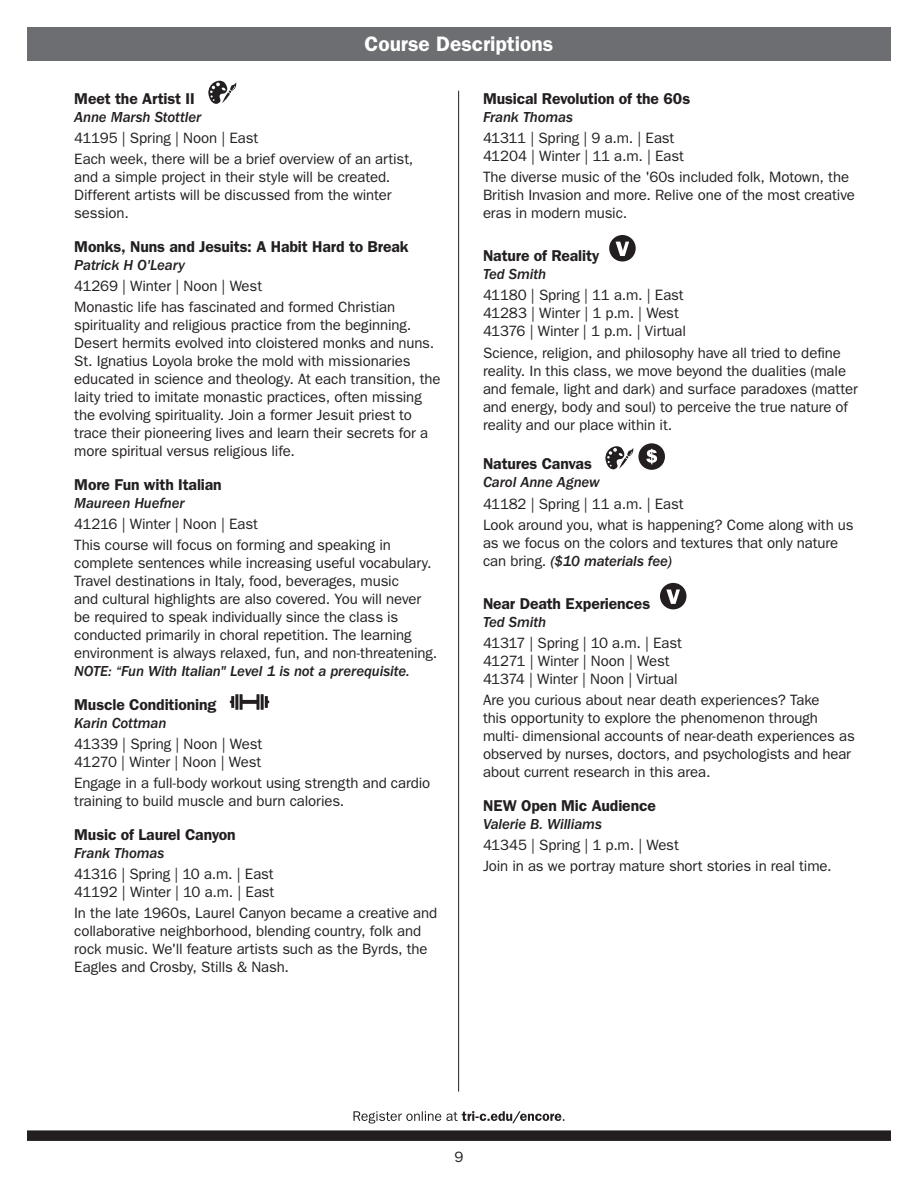
<style>
.page{position:relative;width:918px;height:1188px;background:#fff}
.page>*{position:absolute;margin:0;border:0;box-sizing:border-box;transform-origin:0 0}
.t1{font:600 21px "ITC Franklin Gothic Std";letter-spacing:-.005em;color:#fff}
.CD_-_Bold_Title{font:600 15.75px "ITC Franklin Gothic Std";letter-spacing:-.01em;color:#231f20}
.CD_-_Description{font:15px/18px "ITC Franklin Gothic Std";letter-spacing:-.01em;color:#231f20}
.CD_-_Instructor{font:15px "ITC Franklin Gothic Std Med It";letter-spacing:-.01em;color:#231f20}
.s1{font-family:"ITC Franklin Gothic Std Med It"}
</style>
<div class="page">
<svg style="left:353px;top:1111px;width:211px;height:13px"></svg>
<div style="left:27px;top:1130px;width:864px;height:11px;background:#231f20"></div>
<div style="left:27px;top:27px;width:864px;height:33px;background:#6d6e71"></div>
<hr style="left:458px;top:91px;width:1px;height:1001px;background:#231f20">
<svg style="left:208px;top:81px;width:28px;height:23px"></svg>
<svg style="left:230px;top:694px;width:39px;height:16px"></svg>
<svg style="left:609px;top:235px;width:27px;height:27px"></svg>
<svg style="left:605px;top:443px;width:60px;height:27px"></svg>
<svg style="left:660px;top:583px;width:27px;height:26px"></svg>
<h1 class="t1" style="left:365px;top:31px;width:190px">Course Descriptions</h1>
<p class="CD_-_Bold_Title" style="left:74px;top:89px;width:122px">Meet the Artist II</p>
<p class="CD_-_Instructor" style="left:74px;top:109px;width:129px">Anne Marsh Stottler</p>
<p class="CD_-_Description" style="left:74px;top:129px;width:185px">41195 | Spring | Noon | East</p>
<p class="CD_-_Description" style="left:74px;top:150px;width:341px">Each week, there will be a brief overview of an artist, and a simple project in their style will be created.<br>Different artists will be discussed from the winter session.</p>
<p class="CD_-_Bold_Title" style="left:74px;top:237px;width:336px">Monks, Nuns and Jesuits: A Habit Hard to Break</p>
<p class="CD_-_Instructor" style="left:74px;top:257px;width:112px">Patrick H O'Leary</p>
<p class="CD_-_Description" style="left:74px;top:277px;width:189px">41269 | Winter | Noon | West</p>
<p class="CD_-_Description" style="left:74px;top:298px;width:368px">Monastic life has fascinated and formed Christian spirituality and religious practice from the beginning.<br>Desert hermits evolved into cloistered monks and nuns.<br>St. Ignatius Loyola broke the mold with missionaries educated in science and theology. At each transition, the laity tried to imitate monastic practices, often missing the evolving spirituality. Join a former Jesuit priest to trace their pioneering lives and learn their secrets for a more spiritual versus religious life.</p>
<p class="CD_-_Bold_Title" style="left:74px;top:475px;width:149px">More Fun with Italian</p>
<p class="CD_-_Instructor" style="left:74px;top:494px;width:112px">Maureen Huefner</p>
<p class="CD_-_Description" style="left:74px;top:515px;width:185px">41216 | Winter | Noon | East</p>
<p class="CD_-_Description" style="left:74px;top:536px;width:365px">This course will focus on forming and speaking in complete sentences while increasing useful vocabulary.<br>Travel destinations in Italy, food, beverages, music<br>and cultural highlights are also covered. You will never be required to speak individually since the class is conducted primarily in choral repetition. The learning environment is always relaxed, fun, and non-threatening.<br><span class="s1">NOTE: “Fun With Italian" Level 1 is not a prerequisite.</span></p>
<p class="CD_-_Bold_Title" style="left:74px;top:695px;width:144px">Muscle Conditioning</p>
<p class="CD_-_Instructor" style="left:74px;top:714px;width:94px">Karin Cottman</p>
<p class="CD_-_Description" style="left:74px;top:735px;width:189px">41339 | Spring | Noon | West<br>41270 | Winter | Noon | West</p>
<p class="CD_-_Description" style="left:74px;top:774px;width:358px">Engage in a full-body workout using strength and cardio training to build muscle and burn calories.</p>
<p class="CD_-_Bold_Title" style="left:74px;top:825px;width:163px">Music of Laurel Canyon</p>
<p class="CD_-_Instructor" style="left:74px;top:844px;width:92px">Frank Thomas</p>
<p class="CD_-_Description" style="left:74px;top:865px;width:202px">41316 | Spring | 10 a.m. | East<br>41192 | Winter | 10 a.m. | East</p>
<p class="CD_-_Description" style="left:74px;top:904px;width:365px">In the late 1960s, Laurel Canyon became a creative and collaborative neighborhood, blending country, folk and rock music. We'll feature artists such as the Byrds, the Eagles and Crosby, Stills &amp; Nash.</p>
<p class="CD_-_Bold_Title" style="left:483px;top:89px;width:209px">Musical Revolution of the 60s</p>
<p class="CD_-_Instructor" style="left:483px;top:108px;width:92px">Frank Thomas</p>
<p class="CD_-_Description" style="left:483px;top:129px;width:202px">41311 | Spring | 9 a.m. | East<br>41204 | Winter | 11 a.m. | East</p>
<p class="CD_-_Description" style="left:483px;top:168px;width:373px">The diverse music of the '60s included folk, Motown, the<br>British Invasion and more. Relive one of the most creative eras in modern music.</p>
<p class="CD_-_Bold_Title" style="left:483px;top:246px;width:118px">Nature of Reality</p>
<p class="CD_-_Instructor" style="left:483px;top:266px;width:65px">Ted Smith</p>
<p class="CD_-_Description" style="left:483px;top:286px;width:205px">41180 | Spring | 11 a.m. | East<br>41283 | Winter | 1 p.m. | West<br>41376 | Winter | 1 p.m. | Virtual</p>
<p class="CD_-_Description" style="left:483px;top:344px;width:376px">Science, religion, and philosophy have all tried to define reality. In this class, we move beyond the dualities (male and female, light and dark) and surface paradoxes (matter and energy, body and soul) to perceive the true nature of reality and our place within it.</p>
<p class="CD_-_Bold_Title" style="left:483px;top:455px;width:110px">Natures Canvas</p>
<p class="CD_-_Instructor" style="left:483px;top:474px;width:118px">Carol Anne Agnew</p>
<p class="CD_-_Description" style="left:483px;top:495px;width:202px">41182 | Spring | 11 a.m. | East</p>
<p class="CD_-_Description" style="left:483px;top:516px;width:372px">Look around you, what is happening? Come along with us as we focus on the colors and textures that only nature can bring. <span class="s1">($10 materials fee)</span></p>
<p class="CD_-_Bold_Title" style="left:483px;top:594px;width:169px">Near Death Experiences</p>
<p class="CD_-_Instructor" style="left:483px;top:614px;width:65px">Ted Smith</p>
<p class="CD_-_Description" style="left:483px;top:634px;width:200px">41317 | Spring | 10 a.m. | East<br>41271 | Winter | Noon | West<br>41374 | Winter | Noon | Virtual</p>
<p class="CD_-_Description" style="left:483px;top:691px;width:373px">Are you curious about near death experiences? Take<br>this opportunity to explore the phenomenon through multi- dimensional accounts of near-death experiences as observed by nurses, doctors, and psychologists and hear about current research in this area.</p>
<p class="CD_-_Bold_Title" style="left:483px;top:796px;width:174px">NEW Open Mic Audience</p>
<p class="CD_-_Instructor" style="left:483px;top:816px;width:120px">Valerie B. Williams</p>
<p class="CD_-_Description" style="left:483px;top:836px;width:197px">41345 | Spring | 1 p.m. | West</p>
<p class="CD_-_Description" style="left:483px;top:857px;width:350px">Join in as we portray mature short stories in real time.</p>
<p class="CD_-_Description" style="left:455px;top:1148px;width:10px">9</p>
</div>
